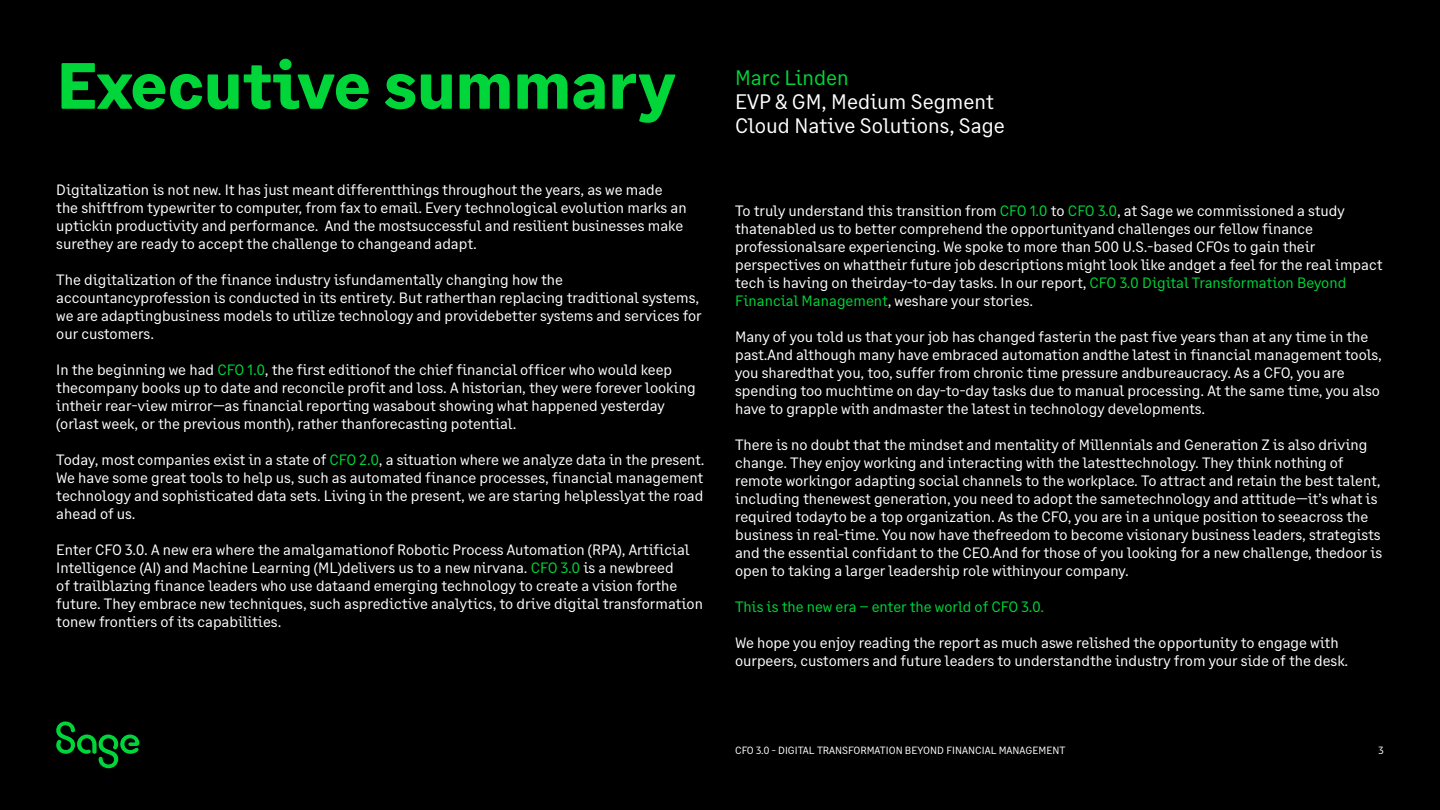
<style>
.page{position:relative;width:1440px;height:810px;background:#000}
.page>*{position:absolute;margin:0;border:0;box-sizing:border-box;transform-origin:0 0}
.t1{font:700 65.25px "Sage Text";color:#00d639}
.t2{font:21px/24px "Sage Text";color:#fff}
.t3{font:21px "Sage Text";color:#00d639}
.t4{font:15px/18px "Sage Text";color:#fff}
.t5{font:15px "Sage Text";color:#00d639}
.t6{font:10.5px "Sage Text";color:#fff}
.s1{color:#00d639}
</style>
<div class="page">
<svg style="left:56px;top:722px;width:83px;height:46px"></svg>
<h1 class="t1" style="left:57px;top:45px;width:620px">Executive summary</h1>
<h2 class="t3" style="left:735px;top:65px;width:115px">Marc Linden</h2>
<h2 class="t2" style="left:735px;top:90px;width:271px">EVP &amp; GM, Medium Segment<br>Cloud Native Solutions, Sage</h2>
<p class="t4" style="left:56px;top:181px;width:632px">Digitalization is not new. It has just meant differentthings throughout the years, as we made the shiftfrom typewriter to computer, from fax to email. Every technological evolution marks an uptickin productivity and performance. And the mostsuccessful and resilient businesses make surethey are ready to accept the challenge to changeand adapt.</p>
<p class="t4" style="left:56px;top:271px;width:647px">The digitalization of the finance industry isfundamentally changing how the accountancyprofession is conducted in its entirety. But ratherthan replacing traditional systems, we are adaptingbusiness models to utilize technology and providebetter systems and services for our customers.</p>
<p class="t4" style="left:56px;top:361px;width:641px">In the beginning we had <span class="s1">CFO 1.0</span>, the first editionof the chief financial officer who would keep thecompany books up to date and reconcile profit and loss. A historian, they were forever looking intheir rear-view mirror—as financial reporting wasabout showing what happened yesterday (orlast week, or the previous month), rather thanforecasting potential.</p>
<p class="t4" style="left:56px;top:451px;width:650px;text-align:justify">Today, most companies exist in a state of <span class="s1">CFO 2.0</span>, a situation where we analyze data in the present.<br>We have some great tools to help us, such as automated finance processes, financial management technology and sophisticated data sets. Living in the present, we are staring helplesslyat the road ahead of us.</p>
<p class="t4" style="left:56px;top:541px;width:648px">Enter CFO 3.0. A new era where the amalgamationof Robotic Process Automation (RPA), Artificial Intelligence (AI) and Machine Learning (ML)delivers us to a new nirvana. <span class="s1">CFO 3.0</span> is a newbreed<br>of trailblazing finance leaders who use dataand emerging technology to create a vision forthe future. They embrace new techniques, such aspredictive analytics, to drive digital transformation tonew frontiers of its capabilities.</p>
<p class="t4" style="left:735px;top:202px;width:649px">To truly understand this transition from <span class="s1">CFO 1.0</span> to <span class="s1">CFO 3.0</span>, at Sage we commissioned a study thatenabled us to better comprehend the opportunityand challenges our fellow finance professionalsare experiencing. We spoke to more than 500 U.S.-based CFOs to gain their perspectives on whattheir future job descriptions might look like andget a feel for the real impact tech is having on theirday-to-day tasks. In our report, <span class="s1">CFO 3.0 Digital Transformation Beyond Financial Management</span>, weshare your stories.</p>
<p class="t4" style="left:735px;top:328px;width:648px">Many of you told us that your job has changed fasterin the past five years than at any time in the past.And although many have embraced automation andthe latest in financial management tools, you sharedthat you, too, suffer from chronic time pressure andbureaucracy. As a CFO, you are spending too muchtime on day-to-day tasks due to manual processing. At the same time, you also have to grapple with andmaster the latest in technology developments.</p>
<p class="t4" style="left:735px;top:436px;width:649px">There is no doubt that the mindset and mentality of Millennials and Generation Z is also driving change. They enjoy working and interacting with the latesttechnology. They think nothing of remote workingor adapting social channels to the workplace. To attract and retain the best talent, including thenewest generation, you need to adopt the sametechnology and attitude—it’s what is required todayto be a top organization. As the CFO, you are in a unique position to seeacross the business in real-time. You now have thefreedom to become visionary business leaders, strategists and the essential confidant to the CEO.And for those of you looking for a new challenge, thedoor is open to taking a larger leadership role withinyour company.</p>
<p class="t5" style="left:735px;top:598px;width:311px">This is the new era – enter the world of CFO 3.0.</p>
<p class="t4" style="left:735px;top:634px;width:615px">We hope you enjoy reading the report as much aswe relished the opportunity to engage with ourpeers, customers and future leaders to understandthe industry from your side of the desk.</p>
<p class="t6" style="left:735px;top:744px;width:332px">CFO 3.0 - DIGITAL TRANSFORMATION BEYOND FINANCIAL MANAGEMENT</p>
<p class="t6" style="left:1378px;top:744px;width:7px">3</p>
</div>
